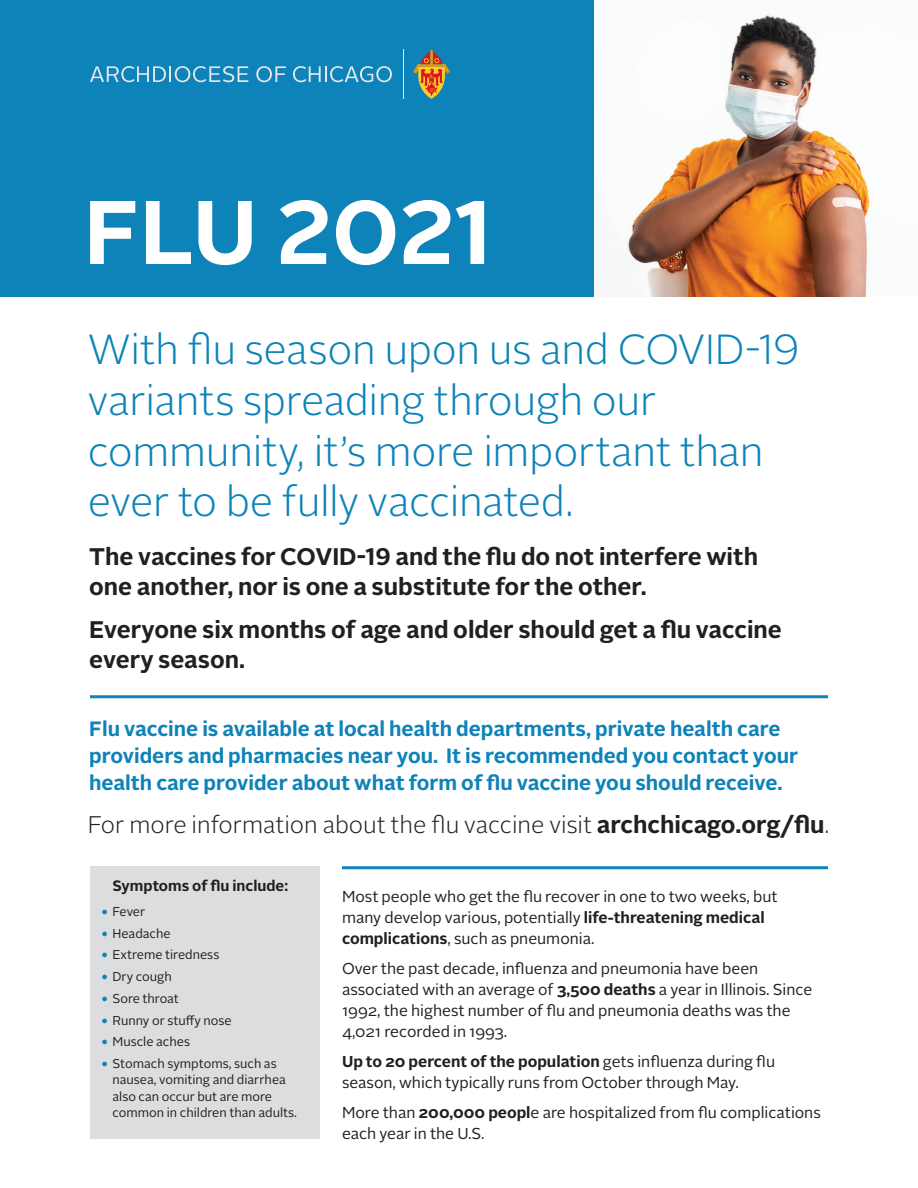
<style>
.page{position:relative;width:918px;height:1188px;background:#fff}
.page>*{position:absolute;margin:0;border:0;box-sizing:border-box;transform-origin:0 0}
.t1{font:700 90px "Alright Sans";color:#fff}
.t2{font:300 42px/51px "Alright Sans";letter-spacing:-.01em;color:#0e83b9}
.t3{font:700 24px/30px "Alright Sans";color:#231f20}
.t4{font:300 24px "Alright Sans";color:#231f20}
.t5{font:700 20.7px/27px "Alright Sans";color:#0e83b9}
.t6{font:15.75px/21px "Alright Sans";color:#231f20}
.t7{font:700 15px "Alright Sans";color:#231f20}
.t8{font:12.75px/16.5px "Alright Sans";color:#231f20}
.s1{font-weight:700}
.s2{font-weight:700;font-size:15px;color:#0e83b9}
</style>
<div class="page">
<img style="left:627px;top:15px;width:243px;height:282px">
<div style="left:0;top:0;width:594px;height:297px;background:#0e83b9"></div>
<div style="left:90px;top:866px;width:230px;height:272px;background:#dcdddf"></div>
<hr style="left:404px;top:50px;width:1px;height:49px;background:#e6e7e9">
<svg style="left:90px;top:66px;width:158px;height:16px"></svg>
<svg style="left:256px;top:66px;width:30px;height:16px"></svg>
<svg style="left:293px;top:66px;width:99px;height:16px"></svg>
<svg style="left:413px;top:50px;width:37px;height:49px"></svg>
<hr style="left:342px;top:866px;width:486px;height:3px;background:#0e83b9">
<hr style="left:90px;top:695px;width:738px;height:3px;background:#0e83b9">
<h1 class="t1" style="left:84px;top:169px;width:410px">FLU 2021</h1>
<h2 class="t2" style="left:88px;top:324px;width:713px">With flu season upon us and COVID-19 variants spreading through our community, it’s more important than ever to be fully vaccinated.</h2>
<h3 class="t3" style="left:89px;top:541px;width:670px">The vaccines for COVID-19 and the flu do not interfere with one another, nor is one a substitute for the other.</h3>
<h3 class="t3" style="left:89px;top:615px;width:694px">Everyone six months of age and older should get a flu vaccine every season.</h3>
<h3 class="t5" style="left:89px;top:715px;width:711px">Flu vaccine is available at local health departments, private health care providers and pharmacies near you. It is recommended you contact your health care provider about what form of flu vaccine you should receive.</h3>
<h3 class="t4" style="left:88px;top:808px;width:743px">For more information about the flu vaccine visit <span class="s1">archchicago.org/flu</span>.</h3>
<p class="t7" style="left:112px;top:875px;width:177px">Symptoms of flu include:</p>
<p class="t8" style="left:100px;top:903px;width:46px"><span class="s2">•</span> Fever</p>
<p class="t8" style="left:100px;top:925px;width:72px"><span class="s2">•</span> Headache</p>
<p class="t8" style="left:100px;top:947px;width:120px"><span class="s2">•</span> Extreme tiredness</p>
<p class="t8" style="left:100px;top:969px;width:73px"><span class="s2">•</span> Dry cough</p>
<p class="t8" style="left:100px;top:990px;width:80px"><span class="s2">•</span> Sore throat</p>
<p class="t8" style="left:100px;top:1012px;width:133px"><span class="s2">•</span> Runny or stuffy nose</p>
<p class="t8" style="left:100px;top:1034px;width:91px"><span class="s2">•</span> Muscle aches</p>
<p class="t8" style="left:112px;top:1056px;width:186px;text-indent:-12px"><span class="s2">•</span> Stomach symptoms, such as nausea, vomiting and diarrhea also can occur but are more common in children than adults.</p>
<p class="t6" style="left:342px;top:886px;width:437px">Most people who get the flu recover in one to two weeks, but many develop various, potentially <span class="s1">life-threatening medical complications</span>, such as pneumonia.</p>
<p class="t6" style="left:342px;top:958px;width:472px">Over the past decade, influenza and pneumonia have been associated with an average of <span class="s1">3,500 deaths</span> a year in Illinois. Since 1992, the highest number of flu and pneumonia deaths was the 4,021 recorded in 1993.</p>
<p class="t6" style="left:342px;top:1051px;width:435px"><span class="s1">Up to 20 percent of the population</span> gets influenza during flu season, which typically runs from October through May.</p>
<p class="t6" style="left:342px;top:1102px;width:480px">More than <span class="s1">200,000 peopl</span>e are hospitalized from flu complications each year in the U.S.</p>
</div>
